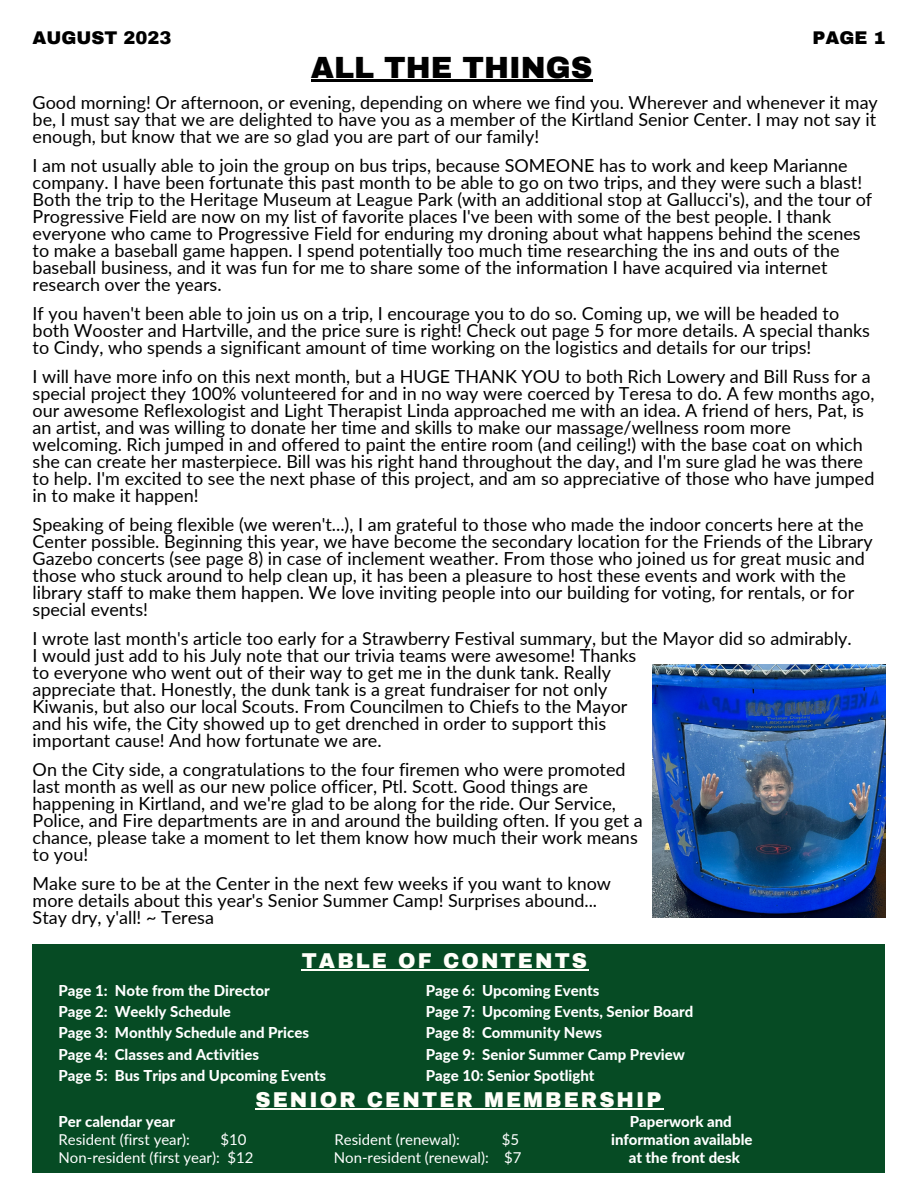
<style>
.page{position:relative;width:918px;height:1188px;background:#fff}
.page>*{position:absolute;margin:0;border:0;box-sizing:border-box;transform-origin:0 0}
.t1{font:900 30px "Archivo";color:#000}
.t2{font:900 21px "Archivo";letter-spacing:.1em;color:#fffff9}
.t3{font:18px/17px "Lato";color:#000}
.t4{font:900 18px "Archivo";color:#000}
.t5{font:800 15px "Lato";color:#fff}
.t6{font:15px "Lato";color:#fff}
</style>
<div class="page">
<div style="left:33px;top:945px;width:852px;height:227px;background:#064b24"></div>
<hr style="left:302px;top:969px;width:287px;height:1px;background:#fffff9">
<hr style="left:255px;top:1108px;width:409px;height:1px;background:#fffff9">
<img style="left:652px;top:664px;width:233px;height:253px">
<hr style="left:311px;top:80px;width:281px;height:2px;background:#000">
<p class="t4" style="left:33px;top:28px;width:140px">AUGUST 2023</p>
<p class="t4" style="left:813px;top:28px;width:74px">PAGE 1</p>
<p class="t1" style="left:311px;top:51px;width:283px">ALL THE THINGS</p>
<p class="t3" style="left:33px;top:93px;width:847px;text-align:justify">Good morning! Or afternoon, or evening, depending on where we find you. Wherever and whenever it may be, I must say that we are delighted to have you as a member of the Kirtland Senior Center. I may not say it enough, but know that we are so glad you are part of our family!</p>
<p class="t3" style="left:33px;top:156px;width:841px">I am not usually able to join the group on bus trips, because SOMEONE has to work and keep Marianne company. I have been fortunate this past month to be able to go on two trips, and they were such a blast!<br>Both the trip to the Heritage Museum at League Park (with an additional stop at Gallucci's), and the tour of Progressive Field are now on my list of favorite places I've been with some of the best people. I thank everyone who came to Progressive Field for enduring my droning about what happens behind the scenes to make a baseball game happen. I spend potentially too much time researching the ins and outs of the baseball business, and it was fun for me to share some of the information I have acquired via internet research over the years.</p>
<p class="t3" style="left:33px;top:304px;width:839px">If you haven't been able to join us on a trip, I encourage you to do so. Coming up, we will be headed to both Wooster and Hartville, and the price sure is right! Check out page 5 for more details. A special thanks to Cindy, who spends a significant amount of time working on the logistics and details for our trips!</p>
<p class="t3" style="left:33px;top:367px;width:843px">I will have more info on this next month, but a HUGE THANK YOU to both Rich Lowery and Bill Russ for a special project they 100% volunteered for and in no way were coerced by Teresa to do. A few months ago, our awesome Reflexologist and Light Therapist Linda approached me with an idea. A friend of hers, Pat, is an artist, and was willing to donate her time and skills to make our massage/wellness room more welcoming. Rich jumped in and offered to paint the entire room (and ceiling!) with the base coat on which she can create her masterpiece. Bill was his right hand throughout the day, and I'm sure glad he was there to help. I'm excited to see the next phase of this project, and am so appreciative of those who have jumped in to make it happen!</p>
<p class="t3" style="left:33px;top:515px;width:842px">Speaking of being flexible (we weren't...), I am grateful to those who made the indoor concerts here at the Center possible. Beginning this year, we have become the secondary location for the Friends of the Library Gazebo concerts (see page 8) in case of inclement weather. From those who joined us for great music and those who stuck around to help clean up, it has been a pleasure to host these events and work with the library staff to make them happen. We love inviting people into our building for voting, for rentals, or for special events!</p>
<p class="t3" style="left:33px;top:629px;width:821px">I wrote last month's article too early for a Strawberry Festival summary, but the Mayor did so admirably.</p>
<p class="t3" style="left:33px;top:646px;width:605px">I would just add to his July note that our trivia teams were awesome! Thanks</p>
<p class="t3" style="left:33px;top:663px;width:580px">to everyone who went out of their way to get me in the dunk tank. Really</p>
<p class="t3" style="left:33px;top:680px;width:576px">appreciate that. Honestly, the dunk tank is a great fundraiser for not only</p>
<p class="t3" style="left:33px;top:697px;width:596px">Kiwanis, but also our local Scouts. From Councilmen to Chiefs to the Mayor</p>
<p class="t3" style="left:33px;top:714px;width:575px">and his wife, the City showed up to get drenched in order to support this</p>
<p class="t3" style="left:33px;top:731px;width:351px">important cause! And how fortunate we are.</p>
<p class="t3" style="left:33px;top:760px;width:595px">On the City side, a congratulations to the four firemen who were promoted</p>
<p class="t3" style="left:33px;top:777px;width:557px">last month as well as our new police officer, Ptl. Scott. Good things are</p>
<p class="t3" style="left:33px;top:794px;width:585px">happening in Kirtland, and we're glad to be along for the ride. Our Service,</p>
<p class="t3" style="left:33px;top:811px;width:612px">Police, and Fire departments are in and around the building often. If you get a</p>
<p class="t3" style="left:33px;top:828px;width:607px">chance, please take a moment to let them know how much their work means</p>
<p class="t3" style="left:33px;top:845px;width:57px">to you!</p>
<p class="t3" style="left:33px;top:874px;width:580px">Make sure to be at the Center in the next few weeks if you want to know</p>
<p class="t3" style="left:33px;top:891px;width:566px">more details about this year's Senior Summer Camp! Surprises abound...</p>
<p class="t3" style="left:33px;top:908px;width:183px">Stay dry, y'all! ~ Teresa</p>
<p class="t2" style="left:302px;top:950px;width:287px">TABLE OF CONTENTS</p>
<p class="t5" style="left:426px;top:981px;width:175px">Page 6: Upcoming Events</p>
<p class="t5" style="left:426px;top:1002px;width:269px">Page 7: Upcoming Events, Senior Board</p>
<p class="t5" style="left:426px;top:1024px;width:178px">Page 8: Community News</p>
<p class="t5" style="left:426px;top:1045px;width:261px">Page 9: Senior Summer Camp Preview</p>
<p class="t5" style="left:426px;top:1066px;width:170px">Page 10: Senior Spotlight</p>
<p class="t5" style="left:59px;top:981px;width:213px">Page 1: Note from the Director</p>
<p class="t5" style="left:59px;top:1002px;width:174px">Page 2: Weekly Schedule</p>
<p class="t5" style="left:59px;top:1024px;width:252px">Page 3: Monthly Schedule and Prices</p>
<p class="t5" style="left:59px;top:1045px;width:202px">Page 4: Classes and Activities</p>
<p class="t5" style="left:59px;top:1066px;width:269px">Page 5: Bus Trips and Upcoming Events</p>
<p class="t2" style="left:255px;top:1089px;width:408px">SENIOR CENTER MEMBERSHIP</p>
<p class="t5" style="left:59px;top:1112px;width:118px">Per calendar year</p>
<p class="t5" style="left:630px;top:1112px;width:104px">Paperwork and</p>
<p class="t6" style="left:59px;top:1130px;width:133px">Resident (first year):</p>
<p class="t6" style="left:221px;top:1130px;width:28px">$10</p>
<p class="t6" style="left:335px;top:1130px;width:127px">Resident (renewal):</p>
<p class="t6" style="left:502px;top:1130px;width:19px">$5</p>
<p class="t5" style="left:611px;top:1130px;width:143px">information available</p>
<p class="t6" style="left:59px;top:1148px;width:196px">Non-resident (first year): $12</p>
<p class="t6" style="left:334px;top:1148px;width:189px">Non-resident (renewal): $7</p>
<p class="t5" style="left:629px;top:1148px;width:113px">at the front desk</p>
</div>
